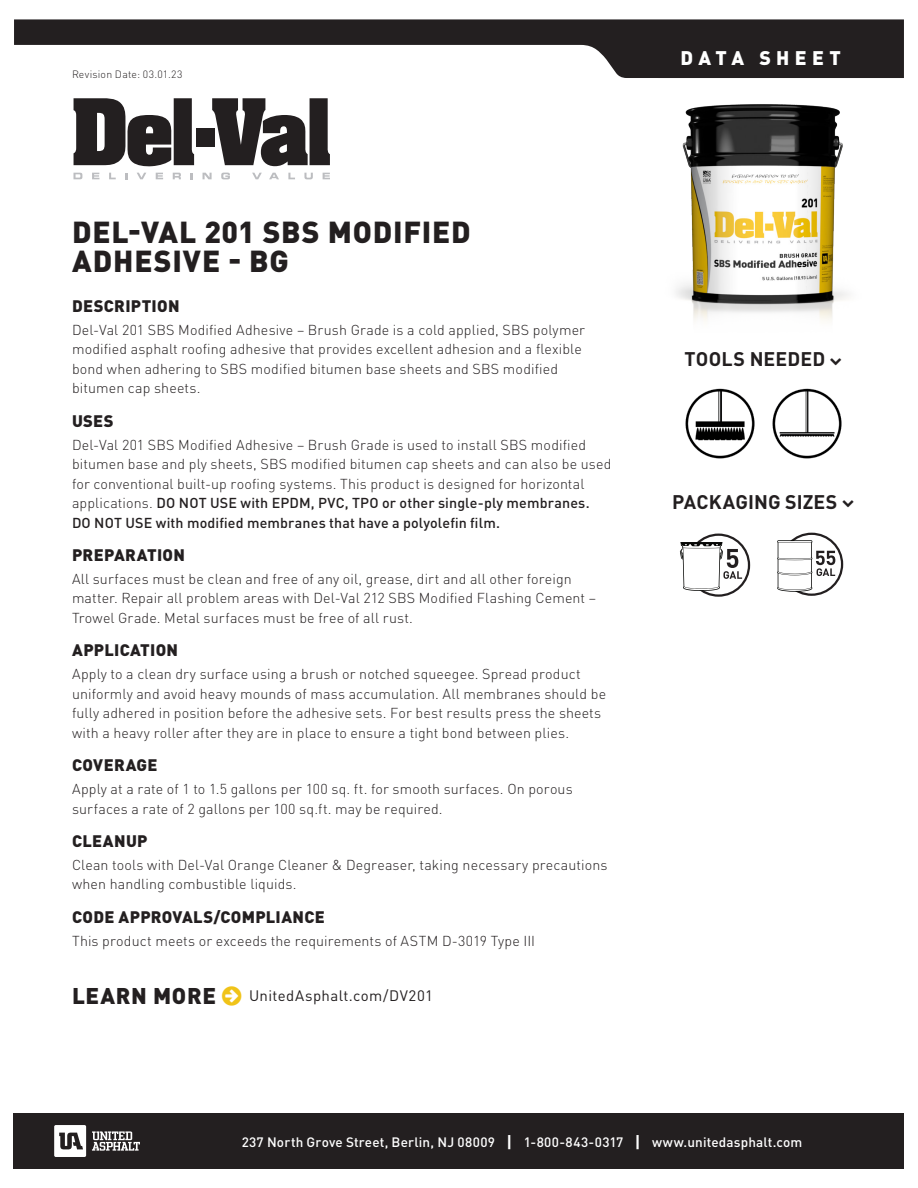
<style>
.page{position:relative;width:918px;height:1188px;background:#fff}
.page>*{position:absolute;margin:0;border:0;box-sizing:border-box;transform-origin:0 0}
.t1{font:900 30px/28.5px "DIN Pro";letter-spacing:.025em;color:#231f20}
.t2{font:900 22.5px "DIN Pro";letter-spacing:.03em;color:#231f20}
.t3{font:700 19.5px "DIN Pro";letter-spacing:.005em;color:#231f20}
.t4{font:900 19.5px "DIN Pro";letter-spacing:.275em;color:#fff}
.t5{font:900 16.5px "DIN Pro";letter-spacing:.02em;color:#231f20}
.t6{font:15px "DIN Pro";letter-spacing:.025em;color:#231f20}
.t7{font:300 14.25px/19.5px "DIN Pro";letter-spacing:.01em;color:#231f20}
.t8{font:500 13.5px "DIN Pro";letter-spacing:.015em;color:#fff}
.t9{font:300 10.5px "DIN Pro";letter-spacing:.02em;color:#231f20}
.s1{font-weight:500}
.s2{font-weight:700;font-size:16.5px}
</style>
<div class="page">
<svg style="left:14px;top:19px;width:890px;height:59px;fill:#231f20"></svg>
<div style="left:14px;top:1113px;width:890px;height:56px;background:#231f20"></div>
<svg style="left:54px;top:1125px;width:32px;height:32px"></svg>
<svg style="left:92px;top:1131px;width:48px;height:20px"></svg>
<img style="left:685px;top:388px;width:70px;height:71px">
<img style="left:772px;top:388px;width:70px;height:71px">
<svg style="left:680px;top:534px;width:70px;height:63px"></svg>
<svg style="left:777px;top:533px;width:66px;height:63px"></svg>
<svg style="left:74px;top:98px;width:120px;height:69px"></svg>
<svg style="left:212px;top:98px;width:118px;height:68px"></svg>
<div style="left:196px;top:128px;width:19px;height:19px;background:#231f20"></div>
<svg style="left:74px;top:173px;width:8px;height:6px"></svg>
<svg style="left:92px;top:173px;width:7px;height:6px"></svg>
<svg style="left:109px;top:173px;width:7px;height:6px"></svg>
<svg style="left:125px;top:173px;width:2px;height:6px"></svg>
<svg style="left:137px;top:173px;width:9px;height:6px"></svg>
<svg style="left:156px;top:173px;width:7px;height:6px"></svg>
<svg style="left:173px;top:173px;width:8px;height:6px"></svg>
<svg style="left:191px;top:173px;width:2px;height:6px"></svg>
<svg style="left:203px;top:173px;width:9px;height:6px"></svg>
<svg style="left:221px;top:173px;width:9px;height:6px"></svg>
<svg style="left:252px;top:173px;width:10px;height:6px"></svg>
<svg style="left:269px;top:173px;width:10px;height:6px"></svg>
<svg style="left:288px;top:173px;width:7px;height:6px"></svg>
<svg style="left:304px;top:173px;width:9px;height:6px"></svg>
<svg style="left:323px;top:173px;width:7px;height:6px"></svg>
<img style="left:676px;top:104px;width:173px;height:217px">
<p class="t9" style="left:72px;top:67px;width:112px">Revision Date: 03.01.23</p>
<h1 class="t1" style="left:72px;top:217px;width:400px">DEL-VAL 201 SBS MODIFIED<br>ADHESIVE - BG</h1>
<p class="t5" style="left:72px;top:295px;width:109px">DESCRIPTION</p>
<p class="t7" style="left:72px;top:319px;width:515px">Del-Val 201 SBS Modified Adhesive – Brush Grade is a cold applied, SBS polymer modified asphalt roofing adhesive that provides excellent adhesion and a flexible bond when adhering to SBS modified bitumen base sheets and SBS modified bitumen cap sheets.</p>
<p class="t5" style="left:72px;top:409px;width:43px">USES</p>
<p class="t7" style="left:72px;top:434px;width:541px">Del-Val 201 SBS Modified Adhesive – Brush Grade is used to install SBS modified bitumen base and ply sheets, SBS modified bitumen cap sheets and can also be used for conventional built-up roofing systems. This product is designed for horizontal applications. <span class="s1">DO NOT USE with EPDM, PVC, TPO or other single-ply membranes.<br>DO NOT USE with modified membranes that have a polyolefin film.</span></p>
<p class="t5" style="left:72px;top:544px;width:114px">PREPARATION</p>
<p class="t7" style="left:72px;top:569px;width:526px">All surfaces must be clean and free of any oil, grease, dirt and all other foreign matter. Repair all problem areas with Del-Val 212 SBS Modified Flashing Cement –<br>Trowel Grade. Metal surfaces must be free of all rust.</p>
<p class="t5" style="left:72px;top:639px;width:108px">APPLICATION</p>
<p class="t7" style="left:72px;top:664px;width:536px">Apply to a clean dry surface using a brush or notched squeegee. Spread product uniformly and avoid heavy mounds of mass accumulation. All membranes should be fully adhered in position before the adhesive sets. For best results press the sheets with a heavy roller after they are in place to ensure a tight bond between plies.</p>
<p class="t5" style="left:72px;top:754px;width:87px">COVERAGE</p>
<p class="t7" style="left:72px;top:779px;width:502px">Apply at a rate of 1 to 1.5 gallons per 100 sq. ft. for smooth surfaces. On porous surfaces a rate of 2 gallons per 100 sq.ft. may be required.</p>
<p class="t5" style="left:72px;top:830px;width:77px">CLEANUP</p>
<p class="t7" style="left:72px;top:854px;width:537px">Clean tools with Del-Val Orange Cleaner &amp; Degreaser, taking necessary precautions when handling combustible liquids.</p>
<p class="t5" style="left:72px;top:906px;width:254px">CODE APPROVALS/COMPLIANCE</p>
<p class="t7" style="left:72px;top:930px;width:465px">This product meets or exceeds the requirements of ASTM D-3019 Type III</p>
<h2 class="t2" style="left:72px;top:981px;width:145px">LEARN MORE</h2>
<p class="t6" style="left:249px;top:986px;width:185px">UnitedAsphalt.com/DV201</p>
<h3 class="t4" style="left:681px;top:45px;width:162px">DATA SHEET</h3>
<h3 class="t3" style="left:685px;top:346px;width:142px">TOOLS NEEDED</h3>
<h3 class="t3" style="left:672px;top:488px;width:167px">PACKAGING SIZES</h3>
<p class="t8" style="left:242px;top:1133px;width:562px">237 North Grove Street, Berlin, NJ 08009 <span class="s2">|</span> 1-800-843-0317 <span class="s2">|</span> www.unitedasphalt.com</p>
</div>
